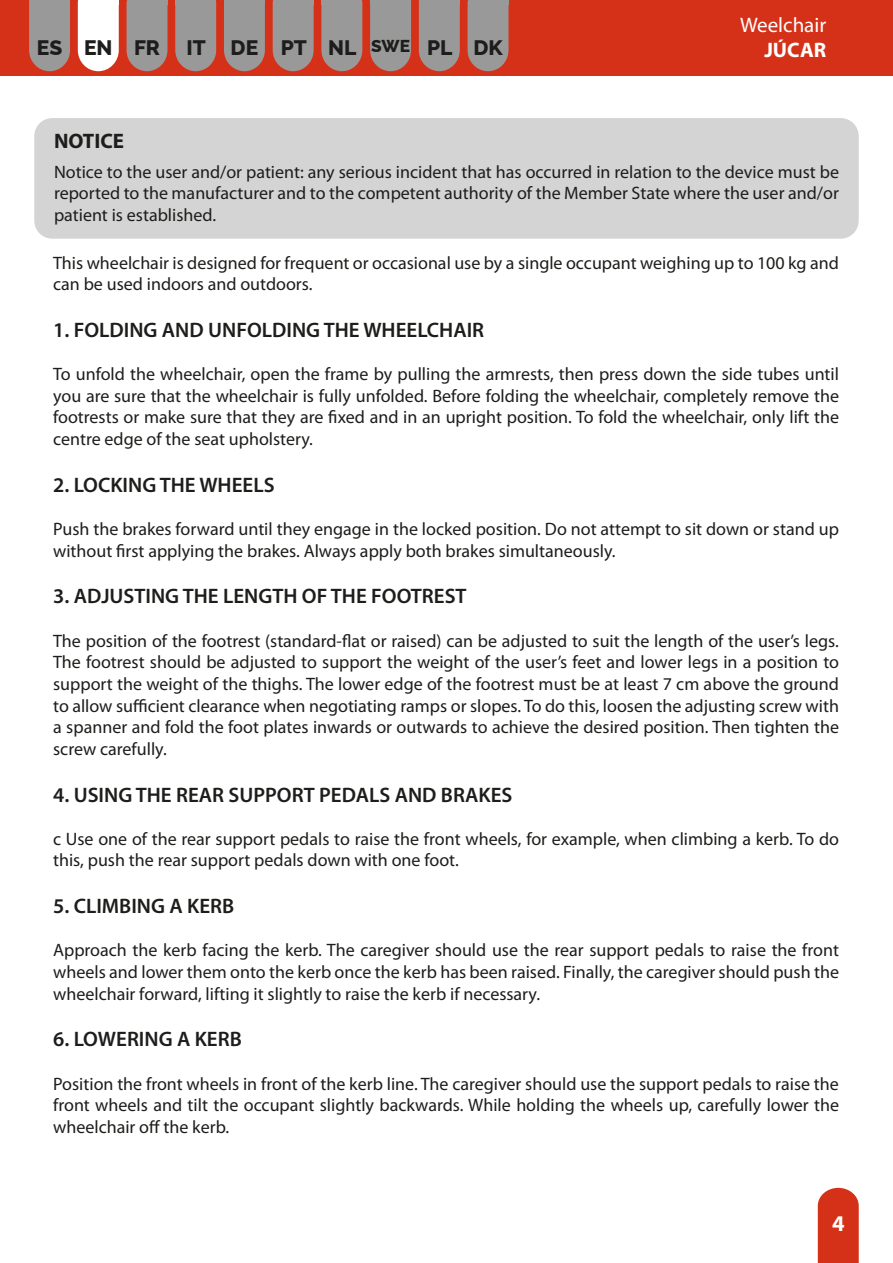
<style>
.page{position:relative;width:893px;height:1263px;background:#fff}
.page>*{position:absolute;margin:0;border:0;box-sizing:border-box;transform-origin:0 0}
.t1{font:700 22.5px "Myriad Pro";color:#fff}
.t2{font:600 21px "Myriad Pro";color:#1d1d1b}
.t3{font:800 21px "Raleway";color:#1d1d1b}
.t4{font:21px "Myriad Pro";color:#fff}
.t5{font:700 21px "Myriad Pro";color:#1d1d1b}
.t6{font:700 21px "Myriad Pro";color:#fff}
.t7{font:18px/21.6px "Myriad Pro";color:#1d1d1b;text-align:justify}
.s1{font-size:17.25px}
</style>
<div class="page">
<div style="left:0;top:1px;width:893px;height:75px;background:#d53118"></div>
<svg style="left:29px;top:0;width:41px;height:71px;background:#9c9290"></svg>
<div style="left:127px;top:4px;width:40px;height:67px;background:#999"></div>
<hr style="left:127px;top:0;width:40px;height:4px;background:#999">
<svg style="left:78px;top:4px;width:41px;height:67px;background:#fcf0ee"></svg>
<hr style="left:78px;top:0;width:41px;height:4px;background:#fff">
<svg style="left:321px;top:4px;width:41px;height:67px;background:#9d918f"></svg>
<hr style="left:321px;top:0;width:41px;height:4px;background:#999">
<div style="left:468px;top:4px;width:40px;height:67px;background:#999"></div>
<hr style="left:468px;top:0;width:40px;height:4px;background:#999">
<svg style="left:273px;top:4px;width:41px;height:67px;background:#9d918f"></svg>
<hr style="left:273px;top:0;width:41px;height:4px;background:#999">
<svg style="left:419px;top:4px;width:41px;height:67px;background:#9d9190"></svg>
<hr style="left:419px;top:0;width:41px;height:4px;background:#999">
<svg style="left:224px;top:4px;width:41px;height:67px;background:#9c9290"></svg>
<hr style="left:224px;top:0;width:41px;height:4px;background:#999">
<svg style="left:370px;top:4px;width:41px;height:67px;background:#9d9190"></svg>
<hr style="left:370px;top:0;width:41px;height:4px;background:#999">
<svg style="left:175px;top:4px;width:41px;height:67px;background:#9d918f"></svg>
<hr style="left:175px;top:0;width:41px;height:4px;background:#999">
<svg style="left:818px;top:1188px;width:41px;height:75px;background:#d73c24"></svg>
<div style="left:34px;top:118px;width:825px;height:121px;background:#d4d4d4;border-radius:18px"></div>
<p class="t4" style="left:740px;top:12px;width:88px">Weelchair</p>
<p class="t3" style="left:37px;top:30px;width:125px">ES EN FR</p>
<p class="t3" style="left:186px;top:30px;width:318px">IT DE PT NL <span class="s1">SWE</span> PL DK</p>
<p class="t6" style="left:764px;top:36px;width:63px">JÚCAR</p>
<p class="t5" style="left:54px;top:127px;width:72px">NOTICE</p>
<p class="t7" style="left:54px;top:161px;width:786px">Notice to the user and/or patient: any serious incident that has occurred in relation to the device must be reported to the manufacturer and to the competent authority of the Member State where the user and/or patient is established.</p>
<p class="t7" style="left:53px;top:252px;width:787px">This wheelchair is designed for frequent or occasional use by a single occupant weighing up to 100 kg and can be used indoors and outdoors.</p>
<p class="t2" style="left:53px;top:317px;width:432px">1. FOLDING AND UNFOLDING THE WHEELCHAIR</p>
<p class="t7" style="left:53px;top:363px;width:787px">To unfold the wheelchair, open the frame by pulling the armrests, then press down the side tubes until you are sure that the wheelchair is fully unfolded. Before folding the wheelchair, completely remove the footrests or make sure that they are fixed and in an upright position. To fold the wheelchair, only lift the centre edge of the seat upholstery.</p>
<p class="t2" style="left:53px;top:471px;width:223px">2. LOCKING THE WHEELS</p>
<p class="t7" style="left:53px;top:518px;width:787px">Push the brakes forward until they engage in the locked position. Do not attempt to sit down or stand up without first applying the brakes. Always apply both brakes simultaneously.</p>
<p class="t2" style="left:53px;top:583px;width:415px">3. ADJUSTING THE LENGTH OF THE FOOTREST</p>
<p class="t7" style="left:53px;top:630px;width:787px">The position of the footrest (standard-flat or raised) can be adjusted to suit the length of the user’s legs.<br>The footrest should be adjusted to support the weight of the user’s feet and lower legs in a position to support the weight of the thighs. The lower edge of the footrest must be at least 7 cm above the ground to allow sufficient clearance when negotiating ramps or slopes. To do this, loosen the adjusting screw with a spanner and fold the foot plates inwards or outwards to achieve the desired position. Then tighten the screw carefully.</p>
<p class="t2" style="left:53px;top:781px;width:461px">4. USING THE REAR SUPPORT PEDALS AND BRAKES</p>
<p class="t7" style="left:53px;top:828px;width:787px">c Use one of the rear support pedals to raise the front wheels, for example, when climbing a kerb. To do this, push the rear support pedals down with one foot.</p>
<p class="t2" style="left:53px;top:893px;width:183px">5. CLIMBING A KERB</p>
<p class="t7" style="left:53px;top:939px;width:787px">Approach the kerb facing the kerb. The caregiver should use the rear support pedals to raise the front wheels and lower them onto the kerb once the kerb has been raised. Finally, the caregiver should push the wheelchair forward, lifting it slightly to raise the kerb if necessary.</p>
<p class="t2" style="left:53px;top:1026px;width:190px">6. LOWERING A KERB</p>
<p class="t7" style="left:53px;top:1072px;width:787px">Position the front wheels in front of the kerb line. The caregiver should use the support pedals to raise the front wheels and tilt the occupant slightly backwards. While holding the wheels up, carefully lower the wheelchair off the kerb.</p>
<p class="t1" style="left:832px;top:1209px;width:14px">4</p>
</div>
